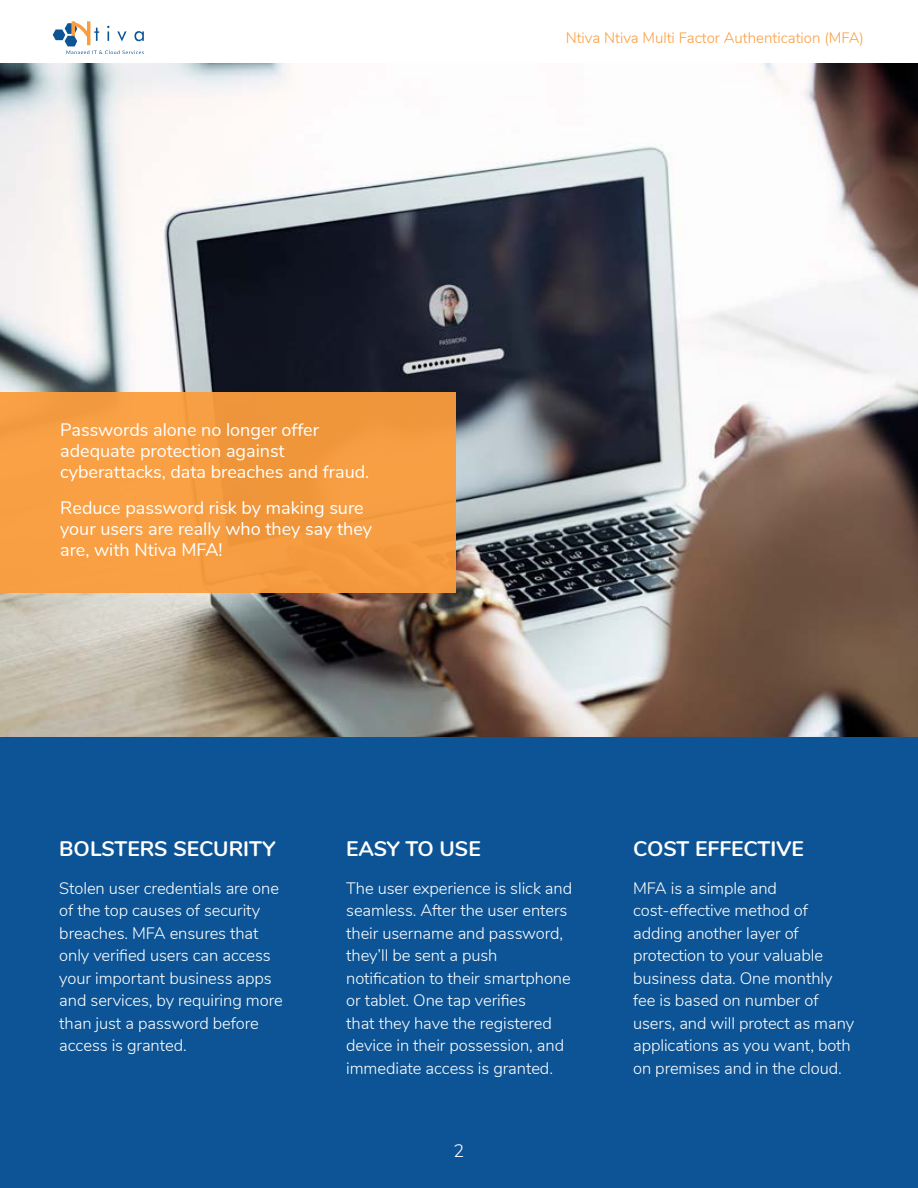
<style>
.page{position:relative;width:918px;height:1188px;background:#fff}
.page>*{position:absolute;margin:0;border:0;box-sizing:border-box;transform-origin:0 0}
.t1{font:700 21px "Nunito";color:#fff}
.t2{font:18px/21px "Nunito";color:#fff}
.t3{font:300 18px "Nunito";color:#fff}
.t4{font:300 16.5px/22.5px "Nunito";letter-spacing:-.005em;color:#fff}
.t5{font:300 15px "Nunito";color:#fb9d3d}
</style>
<div class="page">
<svg style="left:53px;top:21px;width:91px;height:33px"></svg>
<div style="left:0;top:737px;width:918px;height:451px;background:#0c5495"></div>
<img style="left:0;top:64px;width:918px;height:673px">
<div style="left:0;top:392px;width:456px;height:201px;background:#fb9d3d"></div>
<p class="t2" style="left:60px;top:418px;width:311px">Passwords alone no longer offer adequate protection against cyberattacks, data breaches and fraud.</p>
<p class="t2" style="left:60px;top:496px;width:313px">Reduce password risk by making sure your users are really who they say they are, with Ntiva MFA!</p>
<p class="t5" style="left:566px;top:27px;width:300px">Ntiva Ntiva Multi Factor Authentication (MFA)</p>
<p class="t1" style="left:59px;top:833px;width:218px">BOLSTERS SECURITY</p>
<p class="t4" style="left:59px;top:876px;width:225px">Stolen user credentials are one of the top causes of security breaches. MFA ensures that only verified users can access your important business apps and services, by requiring more than just a password before access is granted.</p>
<p class="t1" style="left:346px;top:833px;width:136px">EASY TO USE</p>
<p class="t4" style="left:346px;top:876px;width:227px">The user experience is slick and seamless. After the user enters their username and password, they’ll be sent a push notification to their smartphone or tablet. One tap verifies<br>that they have the registered device in their possession, and immediate access is granted.</p>
<p class="t3" style="left:454px;top:1137px;width:12px">2</p>
<p class="t1" style="left:633px;top:833px;width:172px">COST EFFECTIVE</p>
<p class="t4" style="left:633px;top:876px;width:223px">MFA is a simple and cost-effective method of adding another layer of protection to your valuable business data. One monthly fee is based on number of users, and will protect as many applications as you want, both on premises and in the cloud.</p>
</div>
